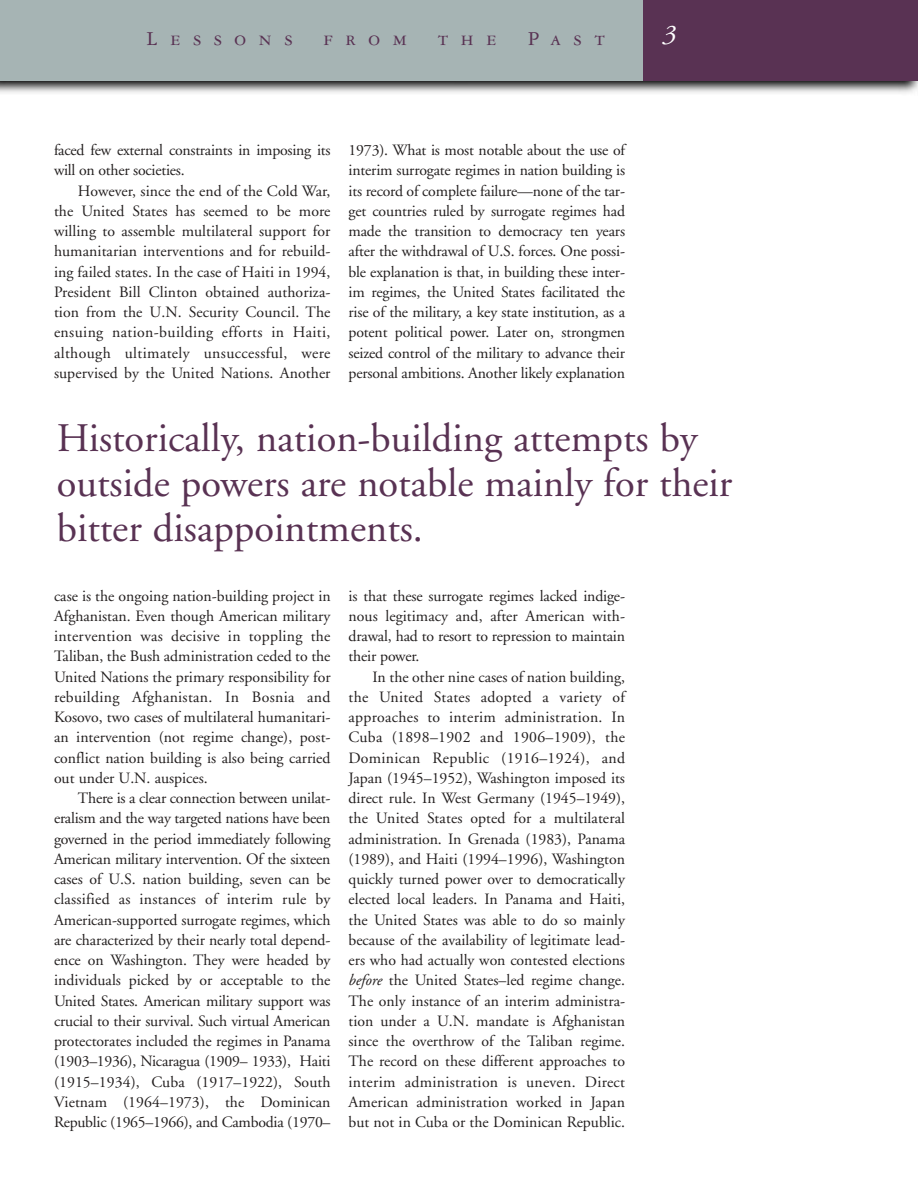
<style>
.page{position:relative;width:918px;height:1188px;background:#fff}
.page>*{position:absolute;margin:0;border:0;box-sizing:border-box;transform-origin:0 0}
.t1{font:40.5px/45px "Adobe Garamond";color:#593253}
.t2{font:italic 27px "Adobe Garamond";color:#fff}
.t3{font:21px "Garamond Three SC";letter-spacing:.6em;color:#593253}
.t4{font:15.75px/20.2px "Adobe Garamond";letter-spacing:-.01em;color:#231f1f;text-align:justify}
.s1{font-style:italic}
</style>
<div class="page">
<img style="left:0;top:81px;width:918px;height:12px">
<div style="left:625px;top:0;width:293px;height:81px;background:#593253"></div>
<div style="left:0;top:0;width:643px;height:81px;background:#a6b4b4"></div>
<h3 class="t3" style="left:147px;top:31px;width:147px">Lessons</h3>
<h3 class="t3" style="left:323px;top:31px;width:85px">from</h3>
<h3 class="t3" style="left:438px;top:31px;width:61px">the</h3>
<h3 class="t3" style="left:528px;top:31px;width:79px">Past</h3>
<h2 class="t2" style="left:663px;top:23px;width:15px">3</h2>
<p class="t4" style="left:54px;top:142px;width:278px">faced few external constraints in imposing its will on other societies.</p>
<p class="t4" style="left:54px;top:182px;width:278px;text-indent:24px">However, since the end of the Cold War, the United States has seemed to be more willing to assemble multilateral support for humanitarian interventions and for rebuild&shy;ing failed states. In the case of Haiti in 1994, President Bill Clinton obtained authoriza&shy;tion from the U.N. Security Council. The ensuing nation-building efforts in Haiti, although ultimately unsuccessful, were supervised by the United Nations. Another</p>
<p class="t4" style="left:349px;top:142px;width:278px">1973). What is most notable about the use of interim surrogate regimes in nation building is its record of complete failure—none of the tar&shy;get countries ruled by surrogate regimes had made the transition to democracy ten years after the withdrawal of U.S. forces. One possi&shy;ble explanation is that, in building these inter&shy;im regimes, the United States facilitated the rise of the military, a key state institution, as a potent political power. Later on, strongmen seized control of the military to advance their personal ambitions. Another likely explanation</p>
<h1 class="t1" style="left:57px;top:419px;width:677px">Historically, nation-building attempts by outside powers are notable mainly for their bitter disappointments.</h1>
<p class="t4" style="left:54px;top:587px;width:278px">case is the ongoing nation-building project in Afghanistan. Even though American military intervention was decisive in toppling the Taliban, the Bush administration ceded to the United Nations the primary responsibility for rebuilding Afghanistan. In Bosnia and Kosovo, two cases of multilateral humanitari&shy;an intervention (not regime change), post&shy;conflict nation building is also being carried out under U.N. auspices.</p>
<p class="t4" style="left:54px;top:790px;width:278px;text-indent:24px">There is a clear connection between unilat&shy;eralism and the way targeted nations have been governed in the period immediately following American military intervention. Of the sixteen cases of U.S. nation building, seven can be classified as instances of interim rule by American-supported surrogate regimes, which are characterized by their nearly total depend&shy;ence on Washington. They were headed by individuals picked by or acceptable to the United States. American military support was crucial to their survival. Such virtual American protectorates included the regimes in Panama (1903–1936), Nicaragua (1909– 1933), Haiti (1915–1934), Cuba (1917–1922), South Vietnam (1964–1973), the Dominican Republic (1965–1966), and Cambodia (1970–</p>
<p class="t4" style="left:349px;top:587px;width:278px">is that these surrogate regimes lacked indige&shy;nous legitimacy and, after American with&shy;drawal, had to resort to repression to maintain their power.</p>
<p class="t4" style="left:349px;top:668px;width:278px;text-indent:24px">In the other nine cases of nation building, the United States adopted a variety of approaches to interim administration. In Cuba (1898–1902 and 1906–1909), the Dominican Republic (1916–1924), and Japan (1945–1952), Washington imposed its direct rule. In West Germany (1945–1949), the United States opted for a multilateral administration. In Grenada (1983), Panama (1989), and Haiti (1994–1996), Washington quickly turned power over to democratically elected local leaders. In Panama and Haiti, the United States was able to do so mainly because of the availability of legitimate lead&shy;ers who had actually won contested elections <span class="s1">before</span> the United States–led regime change.<br>The only instance of an interim administra&shy;tion under a U.N. mandate is Afghanistan since the overthrow of the Taliban regime.<br>The record on these different approaches to interim administration is uneven. Direct American administration worked in Japan but not in Cuba or the Dominican Republic.</p>
</div>
